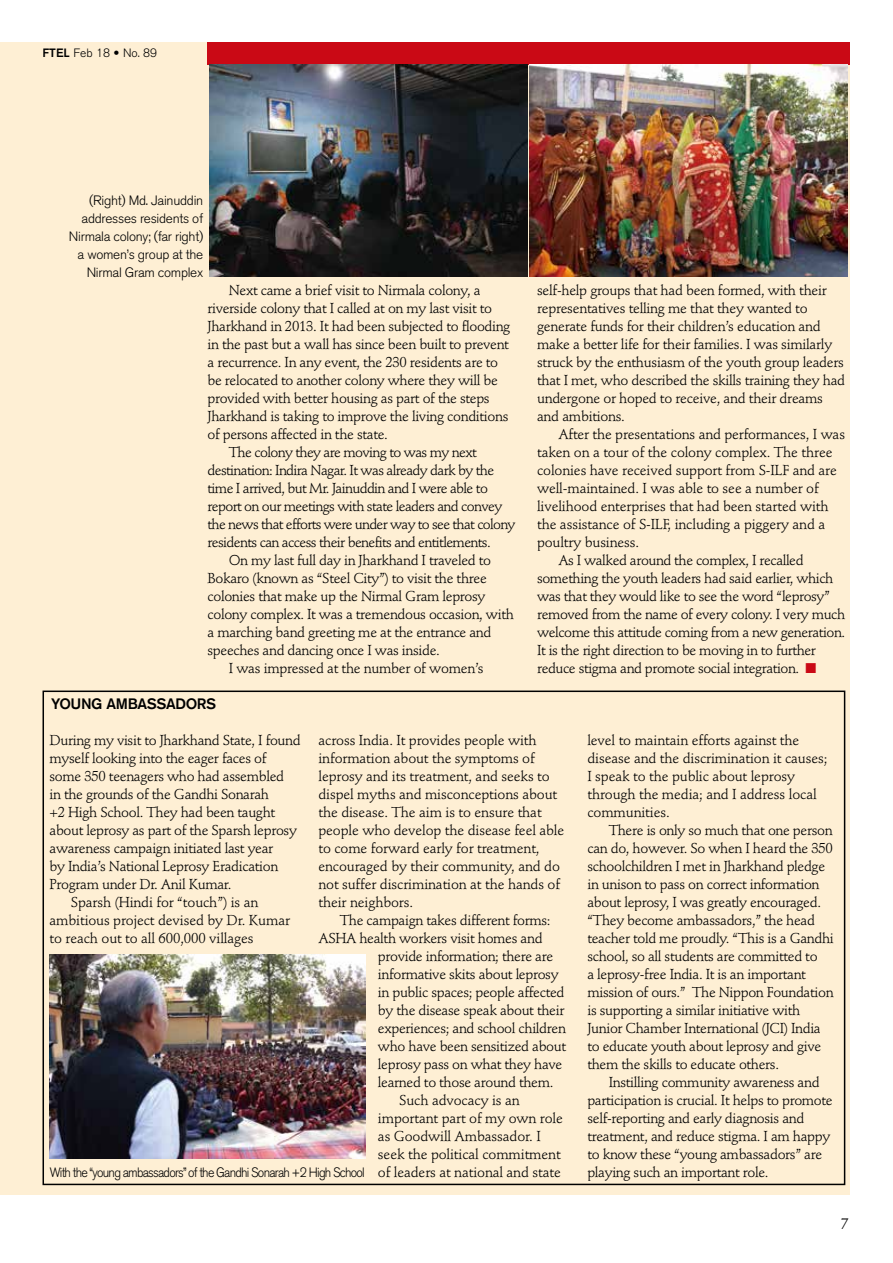
<style>
.page{position:relative;width:893px;height:1263px;background:#fff}
.page>*{position:absolute;margin:0;border:0;box-sizing:border-box;transform-origin:0 0}
.t1{font:500 15px "Akzidenz Grotesk BQ";letter-spacing:-.025em;color:#000}
.t2{font:15px "Stempel Schneidler Std";color:#000}
.t3{font:14.25px/18px "Stempel Schneidler Std";letter-spacing:-.025em;color:#000}
.t4{font:14.25px "Stempel Schneidler Std";letter-spacing:-.045em;color:#000}
.t5{font:14.25px "Stempel Schneidler Std";letter-spacing:-.05em;color:#000}
.t6{font:300 13.5px/18px "Akzidenz Grotesk BQ";letter-spacing:-.02em;color:#000;text-align:right}
.t7{font:300 13.5px "Akzidenz Grotesk BQ";letter-spacing:-.06em;color:#000;scale:.92 1}
.t8{font:300 12px "Akzidenz Grotesk BQ";color:#000}
.s1{font-weight:500}
.s2{font-family:"Akzidenz Grotesk";font-weight:900}
.s3{color:#ca0915}
</style>
<div class="page">
<div style="left:43px;top:43px;width:807px;height:1152px;background:#feefd4"></div>
<div style="left:0;top:43px;width:43px;height:1152px;background:#feefd4"></div>
<div style="left:207px;top:43px;width:643px;height:22px;background:#ca0915"></div>
<img style="left:529px;top:65px;width:318px;height:212px">
<img style="left:209px;top:65px;width:318px;height:212px">
<img style="left:50px;top:955px;width:315px;height:203px">
<p class="t8" style="left:43px;top:46px;width:116px"><span class="s1">FTEL</span> Feb 18 <span class="s2">•</span> No. 89</p>
<p class="t6" style="left:69px;top:191px;width:136px">(Right) Md. Jainuddin addresses residents of<br>Nirmala colony; (far right) a women’s group at the<br>Nirmal Gram complex</p>
<p class="t3" style="left:229px;top:281px;width:253px">Next came a brief visit to Nirmala colony, a</p>
<p class="t3" style="left:207px;top:299px;width:286px">riverside colony that I called at on my last visit to</p>
<p class="t3" style="left:207px;top:317px;width:304px">Jharkhand in 2013. It had been subjected to flooding</p>
<p class="t3" style="left:207px;top:335px;width:303px">in the past but a wall has since been built to prevent</p>
<p class="t3" style="left:207px;top:353px;width:292px">a recurrence. In any event, the 230 residents are to</p>
<p class="t3" style="left:207px;top:371px;width:292px">be relocated to another colony where they will be</p>
<p class="t3" style="left:207px;top:389px;width:284px">provided with better housing as part of the steps</p>
<p class="t3" style="left:207px;top:407px;width:302px">Jharkhand is taking to improve the living conditions</p>
<p class="t3" style="left:207px;top:425px;width:182px">of persons affected in the state.</p>
<p class="t4" style="left:229px;top:443px;width:250px">The colony they are moving to was my next</p>
<p class="t4" style="left:207px;top:461px;width:288px">destination: Indira Nagar. It was already dark by the</p>
<p class="t4" style="left:207px;top:479px;width:282px">time I arrived, but Mr. Jainuddin and I were able to</p>
<p class="t4" style="left:207px;top:497px;width:296px">report on our meetings with state leaders and convey</p>
<p class="t5" style="left:207px;top:515px;width:310px">the news that efforts were under way to see that colony</p>
<p class="t4" style="left:207px;top:533px;width:285px">residents can access their benefits and entitlements.</p>
<p class="t3" style="left:229px;top:551px;width:264px">On my last full day in Jharkhand I traveled to</p>
<p class="t3" style="left:207px;top:569px;width:281px">Bokaro (known as “Steel City”) to visit the three</p>
<p class="t3" style="left:207px;top:587px;width:280px">colonies that make up the Nirmal Gram leprosy</p>
<p class="t3" style="left:207px;top:605px;width:308px">colony complex. It was a tremendous occasion, with</p>
<p class="t3" style="left:207px;top:623px;width:285px">a marching band greeting me at the entrance and</p>
<p class="t3" style="left:207px;top:641px;width:234px">speeches and dancing once I was inside.</p>
<p class="t3" style="left:229px;top:659px;width:256px">I was impressed at the number of women’s</p>
<p class="t1" style="left:51px;top:694px;width:167px">YOUNG AMBASSADORS</p>
<p class="t3" style="left:537px;top:281px;width:310px">self-help groups that had been formed, with their representatives telling me that they wanted to generate funds for their children’s education and make a better life for their families. I was similarly struck by the enthusiasm of the youth group leaders that I met, who described the skills training they had undergone or hoped to receive, and their dreams and ambitions.</p>
<p class="t3" style="left:558px;top:425px;width:288px">After the presentations and performances, I was</p>
<p class="t3" style="left:537px;top:443px;width:297px">taken on a tour of the colony complex. The three</p>
<p class="t3" style="left:537px;top:461px;width:301px">colonies have received support from S-ILF and are</p>
<p class="t3" style="left:537px;top:479px;width:283px">well-maintained. I was able to see a number of</p>
<p class="t3" style="left:537px;top:497px;width:293px">livelihood enterprises that had been started with</p>
<p class="t3" style="left:537px;top:515px;width:290px">the assistance of S-ILF, including a piggery and a</p>
<p class="t3" style="left:537px;top:533px;width:104px">poultry business.</p>
<p class="t3" style="left:558px;top:551px;width:247px">As I walked around the complex, I recalled</p>
<p class="t3" style="left:537px;top:569px;width:298px">something the youth leaders had said earlier, which</p>
<p class="t3" style="left:537px;top:587px;width:294px">was that they would like to see the word “leprosy”</p>
<p class="t3" style="left:537px;top:605px;width:310px">removed from the name of every colony. I very much</p>
<p class="t3" style="left:537px;top:623px;width:310px">welcome this attitude coming from a new generation.</p>
<p class="t3" style="left:537px;top:641px;width:280px">It is the right direction to be moving in to further</p>
<p class="t3" style="left:537px;top:659px;width:281px">reduce stigma and promote social integration. <span class="s3">■</span></p>
<p class="t3" style="left:318px;top:731px;width:247px">across India. It provides people with information about the symptoms of leprosy and its treatment, and seeks to dispel myths and misconceptions about the disease. The aim is to ensure that people who develop the disease feel able to come forward early for treatment, encouraged by their community, and do not suffer discrimination at the hands of their neighbors.</p>
<p class="t3" style="left:340px;top:911px;width:212px">The campaign takes different forms:</p>
<p class="t3" style="left:318px;top:929px;width:226px">ASHA health workers visit homes and</p>
<p class="t3" style="left:378px;top:947px;width:177px">provide information; there are</p>
<p class="t3" style="left:378px;top:965px;width:182px">informative skits about leprosy</p>
<p class="t3" style="left:378px;top:983px;width:188px">in public spaces; people affected</p>
<p class="t3" style="left:378px;top:1001px;width:188px">by the disease speak about their</p>
<p class="t3" style="left:378px;top:1019px;width:189px">experiences; and school children</p>
<p class="t3" style="left:378px;top:1037px;width:190px">who have been sensitized about</p>
<p class="t3" style="left:378px;top:1055px;width:186px">leprosy pass on what they have</p>
<p class="t3" style="left:378px;top:1073px;width:177px">learned to those around them.</p>
<p class="t3" style="left:399px;top:1091px;width:122px">Such advocacy is an</p>
<p class="t3" style="left:378px;top:1109px;width:187px">important part of my own role</p>
<p class="t3" style="left:378px;top:1127px;width:164px">as Goodwill Ambassador. I</p>
<p class="t3" style="left:378px;top:1145px;width:184px">seek the political commitment</p>
<p class="t3" style="left:378px;top:1163px;width:184px">of leaders at national and state</p>
<p class="t3" style="left:50px;top:731px;width:253px">During my visit to Jharkhand State, I found</p>
<p class="t3" style="left:50px;top:749px;width:218px">myself looking into the eager faces of</p>
<p class="t3" style="left:50px;top:767px;width:236px">some 350 teenagers who had assembled</p>
<p class="t3" style="left:50px;top:785px;width:221px">in the grounds of the Gandhi Sonarah</p>
<p class="t3" style="left:50px;top:803px;width:227px">+2 High School. They had been taught</p>
<p class="t3" style="left:50px;top:821px;width:249px">about leprosy as part of the Sparsh leprosy</p>
<p class="t3" style="left:50px;top:839px;width:225px">awareness campaign initiated last year</p>
<p class="t3" style="left:50px;top:857px;width:230px">by India’s National Leprosy Eradication</p>
<p class="t3" style="left:50px;top:875px;width:183px">Program under Dr. Anil Kumar.</p>
<p class="t3" style="left:71px;top:893px;width:189px">Sparsh (Hindi for “touch”) is an</p>
<p class="t3" style="left:50px;top:911px;width:242px">ambitious project devised by Dr. Kumar</p>
<p class="t3" style="left:50px;top:929px;width:206px">to reach out to all 600,000 villages</p>
<p class="t7" style="left:50px;top:1164px;width:344px">With the “young ambassadors” of the Gandhi Sonarah +2 High School</p>
<p class="t3" style="left:587px;top:731px;width:241px">level to maintain efforts against the disease and the discrimination it causes; I speak to the public about leprosy through the media; and I address local communities.</p>
<p class="t3" style="left:587px;top:821px;width:248px;text-indent:21px">There is only so much that one person can do, however. So when I heard the 350 schoolchildren I met in Jharkhand pledge in unison to pass on correct information about leprosy, I was greatly encouraged. “They become ambassadors,” the head teacher told me proudly. “This is a Gandhi school, so all students are committed to<br>a leprosy-free India. It is an important mission of ours.” The Nippon Foundation is supporting a similar initiative with Junior Chamber International (JCI) India to educate youth about leprosy and give them the skills to educate others.</p>
<p class="t3" style="left:587px;top:1073px;width:247px;text-indent:21px">Instilling community awareness and participation is crucial. It helps to promote self-reporting and early diagnosis and treatment, and reduce stigma. I am happy to know these “young ambassadors” are playing such an important role.</p>
<p class="t2" style="left:841px;top:1215px;width:9px">7</p>
</div>
